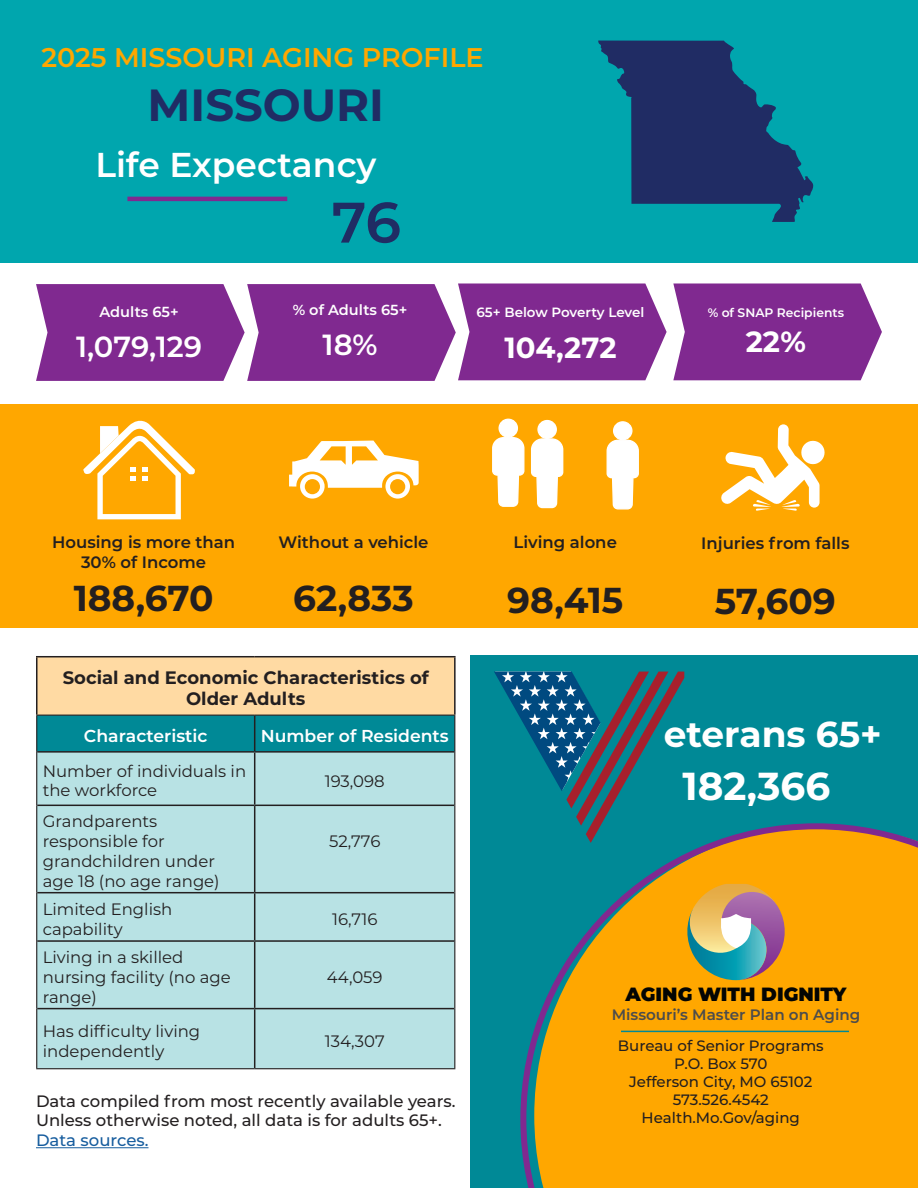
<style>
.page{position:relative;width:918px;height:1188px;background:#fff}
.page>*{position:absolute;margin:0;border:0;box-sizing:border-box;transform-origin:0 0}
.t1{font:600 57px "Montserrat";color:#202c64}
.t2{font:700 45px "Montserrat";color:#202c64}
.t3{font:700 39px "Montserrat";color:#fff}
.t4{font:700 36px "Montserrat";color:#231f20}
.t5{font:700 36px "Montserrat";color:#fff}
.t6{font:600 34.5px "Montserrat";color:#fff}
.t7{font:600 29.1px "Montserrat";color:#fff}
.t8{font:700 29.1px "Montserrat";color:#fff}
.t9{font:600 27px "Montserrat";color:#ffa700}
.t10{font:900 19.2px "Montserrat";color:#040503}
.t11{font:700 18px/21.6px "Montserrat";color:#231f20;text-align:center}
.t12{font:600 17.25px "Montserrat";color:#fff}
.t13{font:16.5px/19.8px "Montserrat";color:#231f20}
.t14{font:500 16.5px/19.8px "Montserrat";color:#231f20}
.t15{font:600 16.5px/19.8px "Montserrat";color:#231f20;text-align:center}
.t16{font:600 15.15px "Montserrat";color:#4c4c4c}
.t17{font:500 15px "Montserrat";color:#231f20}
.t18{font:600 14.55px "Montserrat";color:#fff}
.t19{font:600 13.5px "Montserrat";letter-spacing:-.005em;color:#fff}
.t20{font:600 12.3px "Montserrat";color:#fff}
.s1{color:#175d9e}
</style>
<div class="page">
<div style="left:0;top:1px;width:918px;height:262px;background:#00a6ae"></div>
<div style="left:471px;top:656px;width:447px;height:532px;background:#008996"></div>
<div style="left:0;top:404px;width:918px;height:223px;background:#ffa700"></div>
<div style="left:37px;top:657px;width:418px;height:58px;background:#ffdaa3"></div>
<div style="left:37px;top:716px;width:417px;height:35px;background:#008996"></div>
<svg style="left:37px;top:753px;width:417px;height:315px;background:#b3dcde"></svg>
<hr style="left:254px;top:716px;width:1px;height:35px;background:#231f20">
<hr style="left:37px;top:751px;width:218px;height:2px;background:#231f20">
<hr style="left:255px;top:751px;width:199px;height:2px;background:#231f20">
<hr style="left:254px;top:753px;width:1px;height:52px;background:#231f20">
<hr style="left:37px;top:805px;width:218px;height:1px;background:#231f20">
<hr style="left:255px;top:805px;width:199px;height:1px;background:#231f20">
<hr style="left:254px;top:806px;width:1px;height:86px;background:#231f20">
<hr style="left:37px;top:892px;width:218px;height:1px;background:#231f20">
<hr style="left:255px;top:892px;width:199px;height:1px;background:#231f20">
<hr style="left:254px;top:893px;width:1px;height:47px;background:#231f20">
<hr style="left:37px;top:940px;width:218px;height:2px;background:#231f20">
<hr style="left:255px;top:940px;width:199px;height:2px;background:#231f20">
<hr style="left:254px;top:942px;width:1px;height:66px;background:#231f20">
<hr style="left:37px;top:1008px;width:218px;height:1px;background:#231f20">
<hr style="left:255px;top:1008px;width:199px;height:1px;background:#231f20">
<hr style="left:254px;top:1009px;width:1px;height:59px;background:#231f20">
<hr style="left:36px;top:716px;width:1px;height:36px;background:#231f20">
<hr style="left:454px;top:716px;width:1px;height:36px;background:#231f20">
<hr style="left:36px;top:752px;width:1px;height:53px;background:#231f20">
<hr style="left:454px;top:752px;width:1px;height:53px;background:#231f20">
<hr style="left:36px;top:805px;width:1px;height:88px;background:#231f20">
<hr style="left:454px;top:805px;width:1px;height:88px;background:#231f20">
<hr style="left:36px;top:893px;width:1px;height:48px;background:#231f20">
<hr style="left:454px;top:893px;width:1px;height:48px;background:#231f20">
<hr style="left:36px;top:941px;width:1px;height:68px;background:#231f20">
<hr style="left:454px;top:941px;width:1px;height:68px;background:#231f20">
<hr style="left:36px;top:1009px;width:1px;height:59px;background:#231f20">
<hr style="left:454px;top:1009px;width:1px;height:59px;background:#231f20">
<hr style="left:36px;top:1068px;width:219px;height:1px;background:#231f20">
<hr style="left:255px;top:1068px;width:200px;height:1px;background:#231f20">
<hr style="left:36px;top:656px;width:219px;height:1px;background:#231f20">
<hr style="left:36px;top:657px;width:2px;height:58px;background:#231f20">
<hr style="left:255px;top:656px;width:201px;height:1px;background:#231f20">
<hr style="left:454px;top:657px;width:2px;height:58px;background:#231f20">
<hr style="left:36px;top:715px;width:219px;height:1px;background:#231f20">
<hr style="left:255px;top:715px;width:200px;height:1px;background:#231f20">
<svg style="left:721px;top:424px;width:104px;height:87px"></svg>
<svg style="left:673px;top:283px;width:209px;height:97px;background:#8a3b99"></svg>
<svg style="left:36px;top:283px;width:631px;height:98px;background:#8c3e9b"></svg>
<hr style="left:127px;top:197px;width:160px;height:4px;background:#802990">
<svg style="left:494px;top:672px;width:190px;height:151px"></svg>
<svg style="left:520px;top:823px;width:398px;height:365px"></svg>
<hr style="left:36px;top:1147px;width:113px;height:1px;background:#175d9e">
<svg style="left:83px;top:421px;width:112px;height:98px"></svg>
<svg style="left:289px;top:441px;width:130px;height:58px"></svg>
<svg style="left:492px;top:419px;width:32px;height:88px"></svg>
<svg style="left:531px;top:420px;width:32px;height:88px"></svg>
<svg style="left:607px;top:421px;width:32px;height:89px"></svg>
<svg style="left:598px;top:40px;width:215px;height:182px"></svg>
<p class="t9" style="left:41px;top:38px;width:444px">2025 MISSOURI AGING PROFILE</p>
<p class="t2" style="left:148px;top:72px;width:238px">MISSOURI</p>
<p class="t6" style="left:95px;top:140px;width:283px">Life Expectancy</p>
<p class="t18" style="left:99px;top:301px;width:81px">Adults 65+</p>
<p class="t7" style="left:76px;top:326px;width:127px">1,079,129</p>
<p class="t1" style="left:332px;top:182px;width:71px">76</p>
<p class="t18" style="left:293px;top:299px;width:116px">% of Adults 65+</p>
<p class="t7" style="left:323px;top:324px;width:56px">18%</p>
<p class="t18" style="left:490px;top:295px;width:153px">Below Poverty Level</p>
<p class="t7" style="left:558px;top:325px;width:35px">25</p>
<p class="t19" style="left:477px;top:303px;width:169px">65+ Below Poverty Level</p>
<p class="t8" style="left:504px;top:326px;width:114px">104,272</p>
<p class="t18" style="left:705px;top:295px;width:153px">Below Poverty Level</p>
<p class="t7" style="left:754px;top:325px;width:55px">425</p>
<p class="t20" style="left:708px;top:304px;width:138px">% of SNAP Recipients</p>
<p class="t8" style="left:746px;top:321px;width:62px">22%</p>
<p class="t15" style="left:52px;top:531px;width:185px">Housing is more than<br>30% of Income</p>
<p class="t4" style="left:74px;top:572px;width:141px">188,670</p>
<p class="t15" style="left:279px;top:531px;width:152px">Without a vehicle</p>
<p class="t4" style="left:293px;top:572px;width:122px">62,833</p>
<p class="t11" style="left:63px;top:666px;width:368px">Social and Economic Characteristics of<br>Older Adults</p>
<p class="t12" style="left:84px;top:723px;width:125px">Characteristic</p>
<p class="t12" style="left:261px;top:723px;width:190px">Number of Residents</p>
<p class="t13" style="left:43px;top:760px;width:205px">Number of individuals in the workforce</p>
<p class="t13" style="left:325px;top:770px;width:61px">193,098</p>
<p class="t13" style="left:43px;top:811px;width:178px">Grandparents responsible for grandchildren under age 18 (no age range)</p>
<p class="t13" style="left:329px;top:831px;width:53px">52,776</p>
<p class="t13" style="left:43px;top:899px;width:131px">Limited English capability</p>
<p class="t13" style="left:332px;top:909px;width:47px">16,716</p>
<p class="t13" style="left:43px;top:947px;width:190px">Living in a skilled nursing facility (no age range)</p>
<p class="t13" style="left:327px;top:966px;width:57px">44,059</p>
<p class="t13" style="left:43px;top:1020px;width:159px">Has difficulty living independently</p>
<p class="t13" style="left:325px;top:1030px;width:61px">134,307</p>
<p class="t14" style="left:36px;top:1090px;width:421px">Data compiled from most recently available years.<br>Unless otherwise noted, all data is for adults 65+.<br><span class="s1">Data sources.</span></p>
<p class="t15" style="left:514px;top:531px;width:105px">Living alone</p>
<p class="t4" style="left:507px;top:574px;width:117px">98,415</p>
<p class="t15" style="left:701px;top:533px;width:150px">Injuries from falls</p>
<p class="t4" style="left:715px;top:575px;width:122px">57,609</p>
<p class="t5" style="left:664px;top:708px;width:220px">eterans 65+</p>
<p class="t3" style="left:682px;top:758px;width:149px">182,366</p>
<p class="t10" style="left:626px;top:980px;width:222px">AGING WITH DIGNITY</p>
<p class="t16" style="left:612px;top:1004px;width:250px">Missouri’s Master Plan on Aging</p>
<p class="t17" style="left:618px;top:1036px;width:207px">Bureau of Senior Programs</p>
<p class="t17" style="left:674px;top:1054px;width:95px">P.O. Box 570</p>
<p class="t17" style="left:629px;top:1072px;width:185px">Jefferson City, MO 65102</p>
<p class="t17" style="left:673px;top:1090px;width:98px">573.526.4542</p>
<p class="t17" style="left:642px;top:1108px;width:160px">Health.Mo.Gov/aging</p>
</div>
